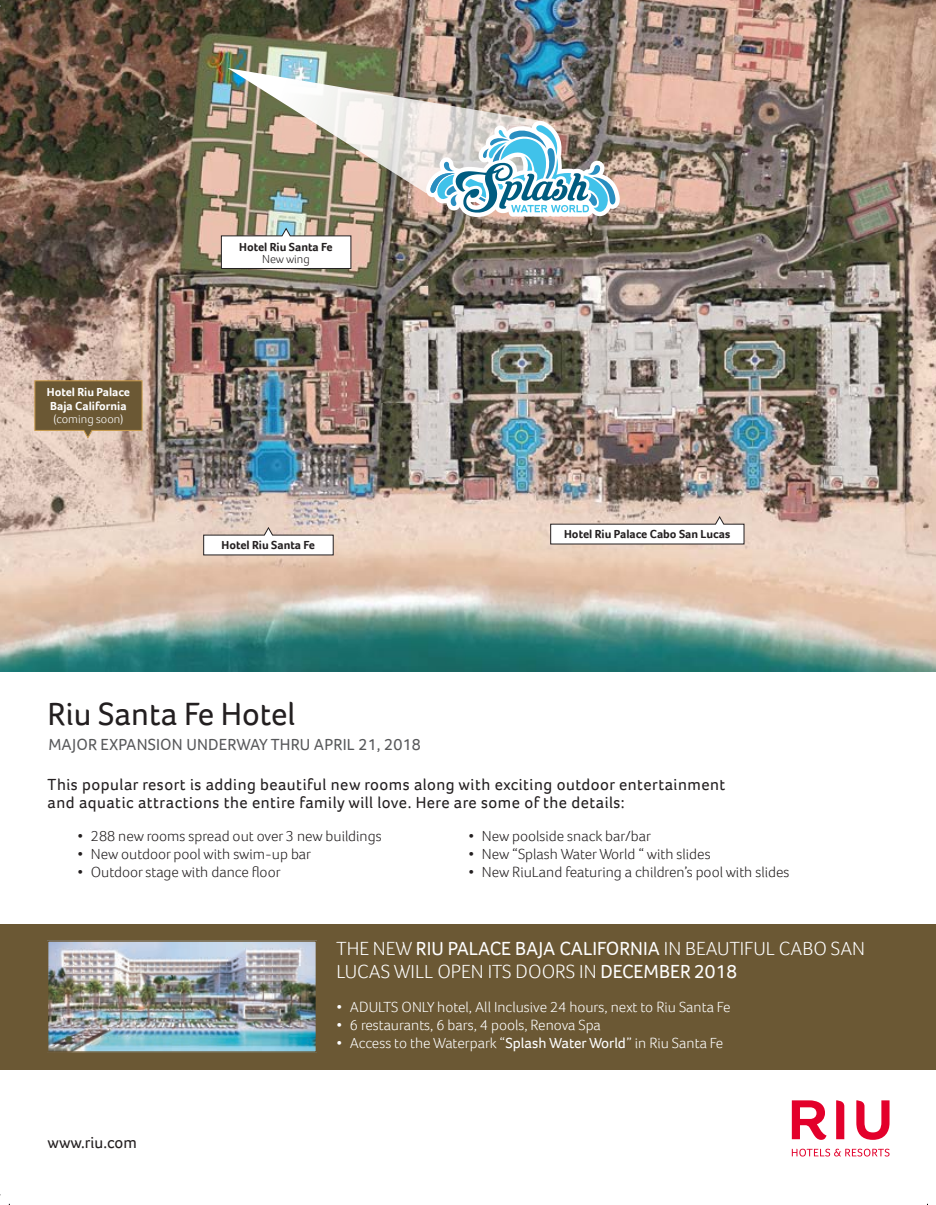
<style>
.page{position:relative;width:936px;height:1205px;background:#fff}
.page>*{position:absolute;margin:0;border:0;box-sizing:border-box;transform-origin:0 0}
.t1{font:33px "Foco";color:#231f20}
.t2{font:300 19.5px/22.5px "Foco";color:#fff}
.t3{font:16.5px/18px "Foco";letter-spacing:.03em;color:#231f20}
.t4{font:16.5px "Foco";letter-spacing:.01em;color:#57585a}
.t5{font:16.5px "Foco";color:#231f20}
.t6{font:300 15px "Foco";color:#231f20}
.t7{font:300 15px "Foco";color:#fff}
.t8{font:700 12px "Foco";color:#231f20}
.t9{font:700 12px "Foco";color:#fff}
.t10{font:300 12px "Foco";color:#fff}
.t11{font:300 12px "Foco";color:#231f20}
.s1{font-weight:400}
</style>
<div class="page">
<div style="left:0;top:923px;width:936px;height:146px;background:#6b5834"></div>
<img style="left:0;top:0;width:936px;height:671px">
<svg style="left:792px;top:1100px;width:97px;height:56px"></svg>
<img style="left:50px;top:943px;width:264px;height:106px">
<div style="left:47px;top:940px;width:270px;height:112px;border:2px solid #6b5834"></div>
<svg style="left:550px;top:516px;width:194px;height:28px"></svg>
<svg style="left:203px;top:527px;width:131px;height:28px"></svg>
<svg style="left:34px;top:380px;width:108px;height:58px;background:#7d6845"></svg>
<svg style="left:221px;top:228px;width:130px;height:41px"></svg>
<img style="left:228px;top:68px;width:392px;height:151px">
<p class="t9" style="left:47px;top:383px;width:85px">Hotel Riu Palace</p>
<p class="t9" style="left:50px;top:398px;width:78px">Baja California</p>
<p class="t10" style="left:53px;top:411px;width:71px">(coming soon)</p>
<p class="t8" style="left:239px;top:238px;width:95px">Hotel Riu Santa Fe</p>
<p class="t11" style="left:262px;top:250px;width:49px">New wing</p>
<p class="t8" style="left:221px;top:536px;width:95px">Hotel Riu Santa Fe</p>
<p class="t1" style="left:48px;top:691px;width:249px">Riu Santa Fe Hotel</p>
<p class="t4" style="left:48px;top:733px;width:374px">MAJOR EXPANSION UNDERWAY THRU APRIL 21, 2018</p>
<p class="t8" style="left:564px;top:525px;width:168px">Hotel Riu Palace Cabo San Lucas</p>
<p class="t3" style="left:48px;top:774px;width:679px">This popular resort is adding beautiful new rooms along with exciting outdoor entertainment and aquatic attractions the entire family will love. Here are some of the details:</p>
<p class="t6" style="left:78px;top:825px;width:305px">• 288 new rooms spread out over 3 new buildings</p>
<p class="t6" style="left:78px;top:843px;width:235px">• New outdoor pool with swim-up bar</p>
<p class="t6" style="left:78px;top:861px;width:204px">• Outdoor stage with dance floor</p>
<p class="t6" style="left:469px;top:825px;width:184px">• New poolside snack bar/bar</p>
<p class="t6" style="left:469px;top:843px;width:244px">• New “Splash Water World “ with slides</p>
<p class="t6" style="left:469px;top:861px;width:322px">• New RiuLand featuring a children’s pool with slides</p>
<p class="t2" style="left:337px;top:936px;width:530px">THE NEW <span class="s1">RIU PALACE BAJA CALIFORNIA</span> IN BEAUTIFUL CABO SAN<br>LUCAS WILL OPEN ITS DOORS IN <span class="s1">DECEMBER 2018</span></p>
<p class="t5" style="left:48px;top:1131px;width:91px">www.riu.com</p>
<p class="t7" style="left:337px;top:997px;width:395px">• ADULTS ONLY hotel, All Inclusive 24 hours, next to Riu Santa Fe</p>
<p class="t7" style="left:337px;top:1015px;width:266px">• 6 restaurants, 6 bars, 4 pools, Renova Spa</p>
<p class="t7" style="left:337px;top:1033px;width:388px">• Access to the Waterpark “<span class="s1">Splash Water World</span>” in Riu Santa Fe</p>
</div>
